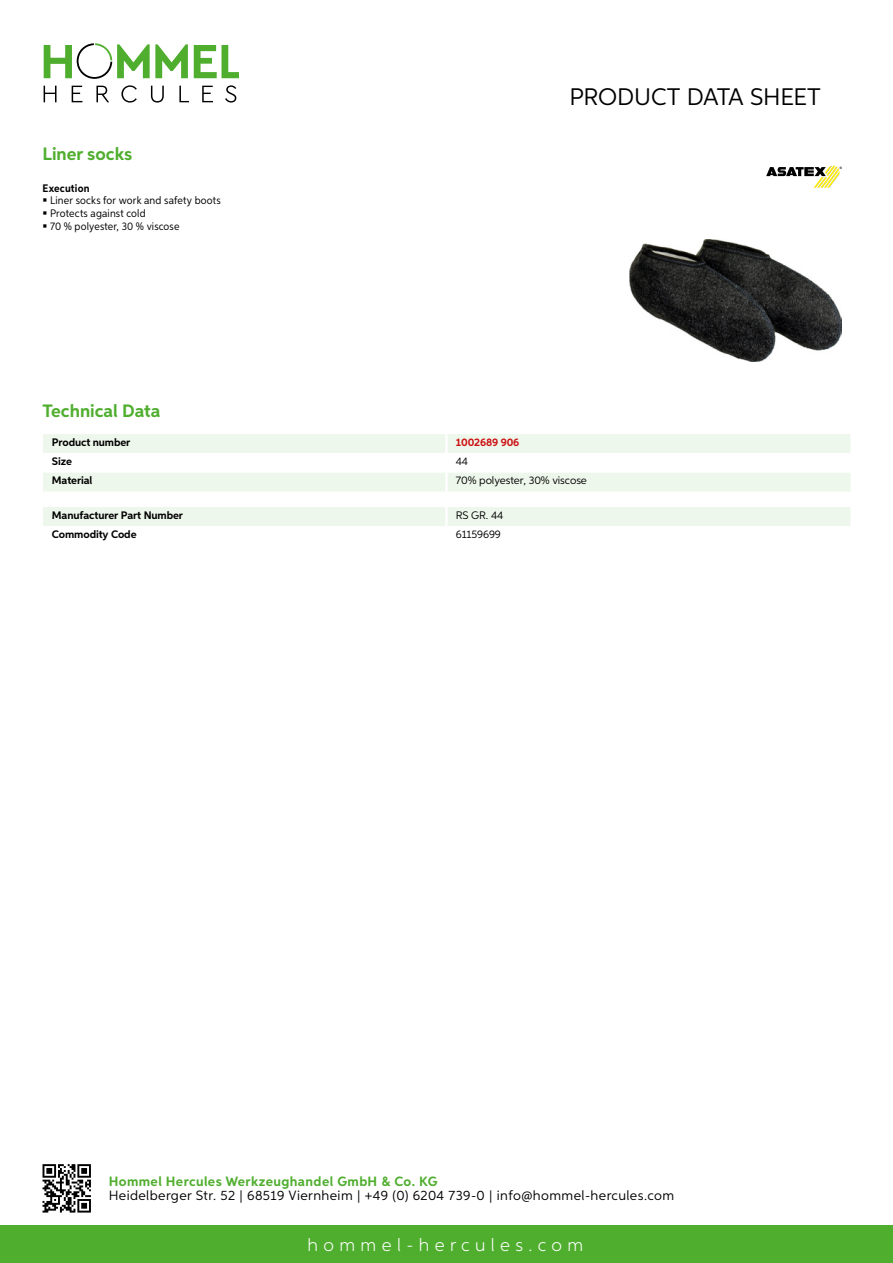
<style>
.page{position:relative;width:893px;height:1263px;background:#fff}
.page>*{position:absolute;margin:0;border:0;box-sizing:border-box;transform-origin:0 0}
.t1{font:24px "Aspira";letter-spacing:-.01em;color:#000}
.t2{font:700 18px "Aspira";color:#50ae2f}
.t3{font:300 18px "Aspira";letter-spacing:.3em;color:#fff}
.t4{font:13.5px "Aspira";letter-spacing:.03em;color:#000}
.t5{font:700 13.5px "Aspira";letter-spacing:.03em;color:#50ae2f}
.t6{font:10.95px/12.8px "Aspira Nar";letter-spacing:.015em;color:#000}
.t7{font:700 10.95px "Aspira";letter-spacing:-.01em;color:#000}
.t8{font:10.95px "Aspira";letter-spacing:-.01em;color:#000}
.t9{font:700 10.95px "Aspira";letter-spacing:-.01em;color:#cd1013}
.t10{font:700 10.95px "Aspira Nar";letter-spacing:.015em;color:#000}
</style>
<div class="page">
<div style="left:0;top:1226px;width:893px;height:37px;background:#50ae2f"></div>
<svg style="left:43px;top:1164px;width:48px;height:48px"></svg>
<svg style="left:194px;top:45px;width:45px;height:33px"></svg>
<svg style="left:44px;top:43px;width:144px;height:36px"></svg>
<svg style="left:44px;top:86px;width:13px;height:16px"></svg>
<svg style="left:72px;top:86px;width:10px;height:16px"></svg>
<svg style="left:96px;top:86px;width:13px;height:16px"></svg>
<svg style="left:121px;top:85px;width:16px;height:18px"></svg>
<svg style="left:151px;top:86px;width:13px;height:17px"></svg>
<svg style="left:179px;top:86px;width:10px;height:16px"></svg>
<svg style="left:202px;top:86px;width:11px;height:16px"></svg>
<svg style="left:225px;top:85px;width:11px;height:18px"></svg>
<svg style="left:43px;top:434px;width:807px;height:58px"></svg>
<hr style="left:445px;top:472px;width:3px;height:20px;background:#fff">
<div style="left:43px;top:507px;width:807px;height:19px;background:#eef7eb"></div>
<img style="left:629px;top:239px;width:213px;height:122px">
<svg style="left:766px;top:166px;width:76px;height:22px"></svg>
<h2 class="t2" style="left:43px;top:142px;width:91px">Liner socks</h2>
<p class="t10" style="left:43px;top:181px;width:49px">Execution</p>
<p class="t6" style="left:50px;top:194px;width:172px">Liner socks for work and safety boots<br>Protects against cold<br>70 % polyester, 30 % viscose</p>
<h1 class="t1" style="left:569px;top:82px;width:253px">Product data sh eet</h1>
<h2 class="t2" style="left:43px;top:400px;width:120px">Technical Data</h2>
<p class="t7" style="left:52px;top:436px;width:80px">Product number</p>
<p class="t9" style="left:456px;top:436px;width:65px">1002689 906</p>
<p class="t7" style="left:52px;top:455px;width:22px">Size</p>
<p class="t8" style="left:456px;top:455px;width:14px">44</p>
<p class="t7" style="left:52px;top:474px;width:42px">Material</p>
<p class="t8" style="left:456px;top:474px;width:133px">70% polyester, 30% viscose</p>
<p class="t7" style="left:52px;top:508px;width:133px">Manufacturer Part Number</p>
<p class="t8" style="left:456px;top:508px;width:49px">RS GR. 44</p>
<p class="t7" style="left:52px;top:527px;width:86px">Commodity Code</p>
<p class="t8" style="left:456px;top:528px;width:47px">61159699</p>
<p class="t5" style="left:109px;top:1172px;width:330px">Hommel Hercules Werkzeughandel GmbH &amp; Co. KG</p>
<p class="t4" style="left:109px;top:1187px;width:567px">Heidelberger Str. 52 | 68519 Viernheim | +49 (0) 6204 739-0 | info@hommel-hercules.com</p>
<h2 class="t3" style="left:307px;top:1234px;width:277px">hommel-hercules.com</h2>
</div>
